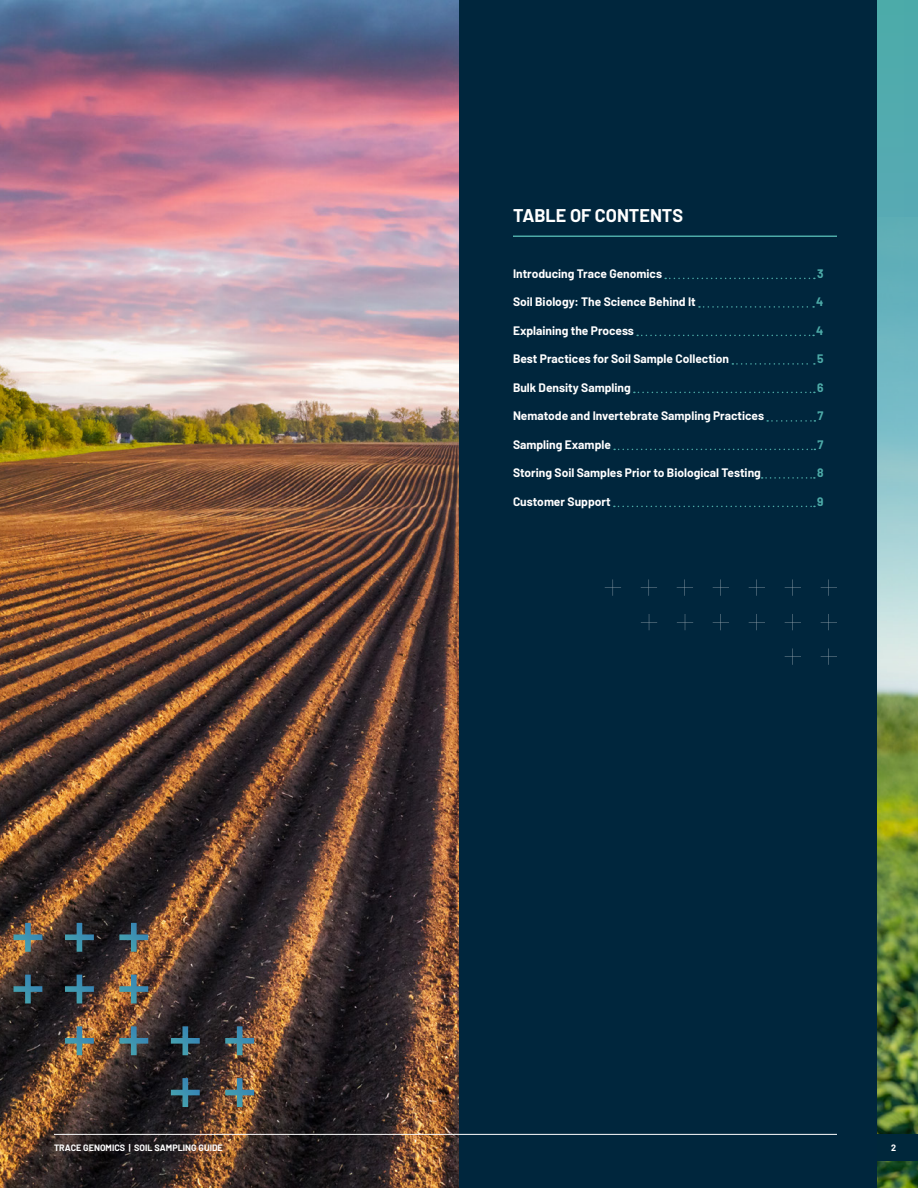
<style>
.page{position:relative;width:918px;height:1188px;background:#fff}
.page>*{position:absolute;margin:0;border:0;box-sizing:border-box;transform-origin:0 0}
.t1{font:700 18px "Barlow";color:#fff}
.t2{font:700 12px "Barlow";color:#fff}
.t3{font:700 12px "Barlow";color:#4daba8}
.t4{font:700 9px "Barlow";color:#fff}
</style>
<div class="page">
<img style="left:0;top:0;width:459px;height:1188px">
<div style="left:459px;top:0;width:419px;height:1188px;background:#00263d"></div>
<svg style="left:171px;top:1026px;width:29px;height:29px"></svg>
<svg style="left:225px;top:1026px;width:29px;height:29px"></svg>
<svg style="left:171px;top:1078px;width:29px;height:29px"></svg>
<svg style="left:225px;top:1078px;width:29px;height:29px"></svg>
<svg style="left:65px;top:975px;width:29px;height:28px"></svg>
<svg style="left:119px;top:975px;width:29px;height:28px"></svg>
<svg style="left:65px;top:1026px;width:29px;height:29px"></svg>
<svg style="left:119px;top:1026px;width:29px;height:29px"></svg>
<svg style="left:119px;top:923px;width:29px;height:29px"></svg>
<svg style="left:14px;top:975px;width:28px;height:28px"></svg>
<svg style="left:65px;top:923px;width:29px;height:29px"></svg>
<svg style="left:14px;top:923px;width:28px;height:29px"></svg>
<img style="left:878px;top:746px;width:40px;height:442px">
<svg style="left:878px;top:0;width:40px;height:746px;background:#7dbaba"></svg>
<hr style="left:513px;top:236px;width:324px;height:1px;background:#4daba8">
<svg style="left:665px;top:278px;width:150px;height:1px"></svg>
<svg style="left:699px;top:306px;width:115px;height:2px"></svg>
<svg style="left:637px;top:335px;width:177px;height:1px"></svg>
<svg style="left:732px;top:363px;width:83px;height:2px"></svg>
<svg style="left:634px;top:392px;width:181px;height:1px"></svg>
<svg style="left:767px;top:420px;width:48px;height:2px"></svg>
<svg style="left:614px;top:449px;width:201px;height:1px"></svg>
<svg style="left:762px;top:477px;width:53px;height:2px"></svg>
<svg style="left:614px;top:506px;width:201px;height:1px"></svg>
<svg style="left:785px;top:648px;width:16px;height:17px"></svg>
<svg style="left:821px;top:648px;width:16px;height:17px"></svg>
<svg style="left:713px;top:614px;width:16px;height:16px"></svg>
<svg style="left:749px;top:614px;width:16px;height:16px"></svg>
<svg style="left:785px;top:614px;width:16px;height:16px"></svg>
<svg style="left:821px;top:614px;width:16px;height:16px"></svg>
<svg style="left:713px;top:579px;width:16px;height:17px"></svg>
<svg style="left:749px;top:579px;width:16px;height:17px"></svg>
<svg style="left:785px;top:579px;width:16px;height:17px"></svg>
<svg style="left:821px;top:579px;width:16px;height:17px"></svg>
<svg style="left:605px;top:579px;width:16px;height:17px"></svg>
<svg style="left:641px;top:579px;width:16px;height:17px"></svg>
<svg style="left:677px;top:579px;width:16px;height:17px"></svg>
<svg style="left:641px;top:614px;width:16px;height:16px"></svg>
<svg style="left:677px;top:614px;width:16px;height:16px"></svg>
<div style="left:878px;top:1134px;width:40px;height:27px;background:#00273b"></div>
<hr style="left:54px;top:1134px;width:783px;height:1px;background:#fff">
<h1 class="t1" style="left:513px;top:202px;width:172px">TABLE OF CONTENTS</h1>
<p class="t2" style="left:513px;top:264px;width:151px">Introducing Trace Genomics</p>
<p class="t3" style="left:817px;top:264px;width:8px">3</p>
<p class="t2" style="left:513px;top:293px;width:184px">Soil Biology: The Science Behind It</p>
<p class="t3" style="left:816px;top:293px;width:9px">4</p>
<p class="t2" style="left:513px;top:321px;width:122px">Explaining the Process</p>
<p class="t3" style="left:816px;top:321px;width:9px">4</p>
<p class="t2" style="left:513px;top:350px;width:218px">Best Practices for Soil Sample Collection</p>
<p class="t3" style="left:817px;top:350px;width:8px">5</p>
<p class="t2" style="left:513px;top:378px;width:119px">Bulk Density Sampling</p>
<p class="t3" style="left:817px;top:378px;width:8px">6</p>
<p class="t2" style="left:513px;top:407px;width:253px">Nematode and Invertebrate Sampling Practices</p>
<p class="t3" style="left:818px;top:407px;width:7px">7</p>
<p class="t2" style="left:513px;top:435px;width:99px">Sampling Example</p>
<p class="t3" style="left:818px;top:435px;width:7px">7</p>
<p class="t2" style="left:513px;top:464px;width:249px">Storing Soil Samples Prior to Biological Testing</p>
<p class="t3" style="left:817px;top:464px;width:8px">8</p>
<p class="t2" style="left:513px;top:492px;width:99px">Customer Support</p>
<p class="t3" style="left:817px;top:492px;width:8px">9</p>
<p class="t4" style="left:54px;top:1141px;width:170px">TRACE GENOMICS | SOIL SAMPLING GUIDE</p>
<p class="t4" style="left:891px;top:1141px;width:7px">2</p>
</div>
